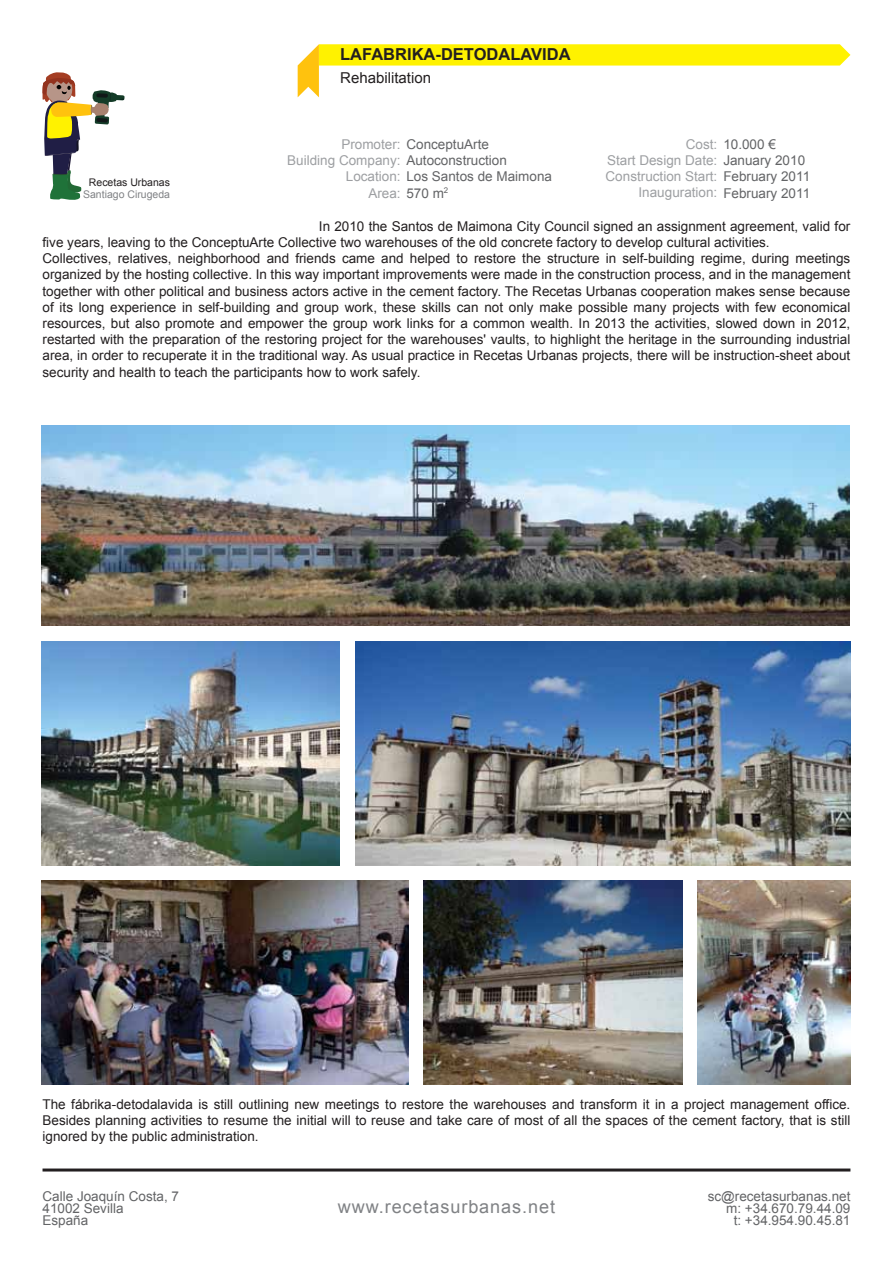
<style>
.page{position:relative;width:893px;height:1263px;background:#fff}
.page>*{position:absolute;margin:0;border:0;box-sizing:border-box;transform-origin:0 0}
.t1{font:18px "Arial";letter-spacing:.05em;color:#808285}
.t2{font:700 16.5px "Arial";color:#231f20}
.t3{font:15px "Arial";color:#231f20}
.t4{font:13.5px/16.2px "Arial";color:#231f20}
.t5{font:13.5px/12px "Arial";color:#636466}
.t6{font:13.5px "Arial";color:#9d9fa2}
.t7{font:10.5px "Arial";color:#808285}
.t8{font:10.5px "Arial";color:#231f20}
.s1{color:#9d9fa2}
.s2{color:#636466}
</style>
<div class="page">
<svg style="left:43px;top:72px;width:82px;height:128px"></svg>
<svg style="left:298px;top:44px;width:552px;height:53px"></svg>
<hr style="left:43px;top:1168px;width:807px;height:3px;background:#231f20">
<img style="left:42px;top:641px;width:298px;height:224px">
<img style="left:356px;top:641px;width:494px;height:224px">
<img style="left:42px;top:425px;width:808px;height:201px">
<img style="left:42px;top:880px;width:366px;height:204px">
<img style="left:423px;top:880px;width:259px;height:204px">
<img style="left:697px;top:880px;width:153px;height:204px">
<p class="t2" style="left:340px;top:43px;width:232px">LAFABRIKA-DETODALAVIDA</p>
<p class="t3" style="left:340px;top:68px;width:92px">Rehabilitation</p>
<p class="t5" style="left:686px;top:138px;width:92px"><span class="s1">Cost:</span> 10.000 €</p>
<p class="t6" style="left:607px;top:151px;width:200px">Start Design Date: <span class="s2">January 2010</span></p>
<p class="t6" style="left:606px;top:168px;width:206px">Construction Start: <span class="s2">February 2011</span></p>
<p class="t6" style="left:639px;top:184px;width:173px">Inauguration: <span class="s2">February 2011</span></p>
<p class="t4" style="left:43px;top:218px;width:809px;text-indent:276px">In 2010 the Santos de Maimona City Council signed an assignment agreement, valid for five years, leaving to the ConceptuArte Collective two warehouses of the old concrete factory to develop cultural activities.<br>Collectives, relatives, neighborhood and friends came and helped to restore the structure in self-building regime, during meetings organized by the hosting collective. In this way important improvements were made in the construction process, and in the management together with other political and business actors active in the cement factory. The Recetas Urbanas cooperation makes sense because of its long experience in self-building and group work, these skills can not only make possible many projects with few economical resources, but also promote and empower the group work links for a common wealth. In 2013 the activities, slowed down in 2012, restarted with the preparation of the restoring project for the warehouses' vaults, to highlight the heritage in the surrounding industrial area, in order to recuperate it in the traditional way. As usual practice in Recetas Urbanas projects, there will be instruction-sheet about security and health to teach the participants how to work safely.</p>
<p class="t5" style="left:341px;top:138px;width:149px"><span class="s1">Promoter:</span> ConceptuArte</p>
<p class="t6" style="left:287px;top:152px;width:221px">Building Company: <span class="s2">Autoconstruction</span></p>
<p class="t5" style="left:346px;top:171px;width:208px"><span class="s1">Location:</span> Los Santos de Maimona</p>
<p class="t6" style="left:368px;top:184px;width:81px">Area: <span class="s2">570 m</span><sup>2</sup></p>
<p class="t8" style="left:89px;top:175px;width:83px">Recetas Urbanas</p>
<p class="t7" style="left:83px;top:188px;width:88px">Santiago Cirugeda</p>
<p class="t4" style="left:43px;top:1096px;width:809px;text-align:justify">The fábrika-detodalavida is still outlining new meetings to restore the warehouses and transform it in a project management office.<br>Besides planning activities to resume the initial will to reuse and take care of most of all the spaces of the cement factory, that is still ignored by the public administration.</p>
<p class="t5" style="left:43px;top:1190px;width:138px">Calle Joaquín Costa, 7<br>41002 Sevilla<br>España</p>
<p class="t5" style="left:708px;top:1190px;width:144px;text-align:right">sc@recetasurbanas.net m: +34.670.79.44.09<br>t: +34.954.90.45.81</p>
<h1 class="t1" style="left:338px;top:1195px;width:219px">www.recetasurbanas.net</h1>
</div>
